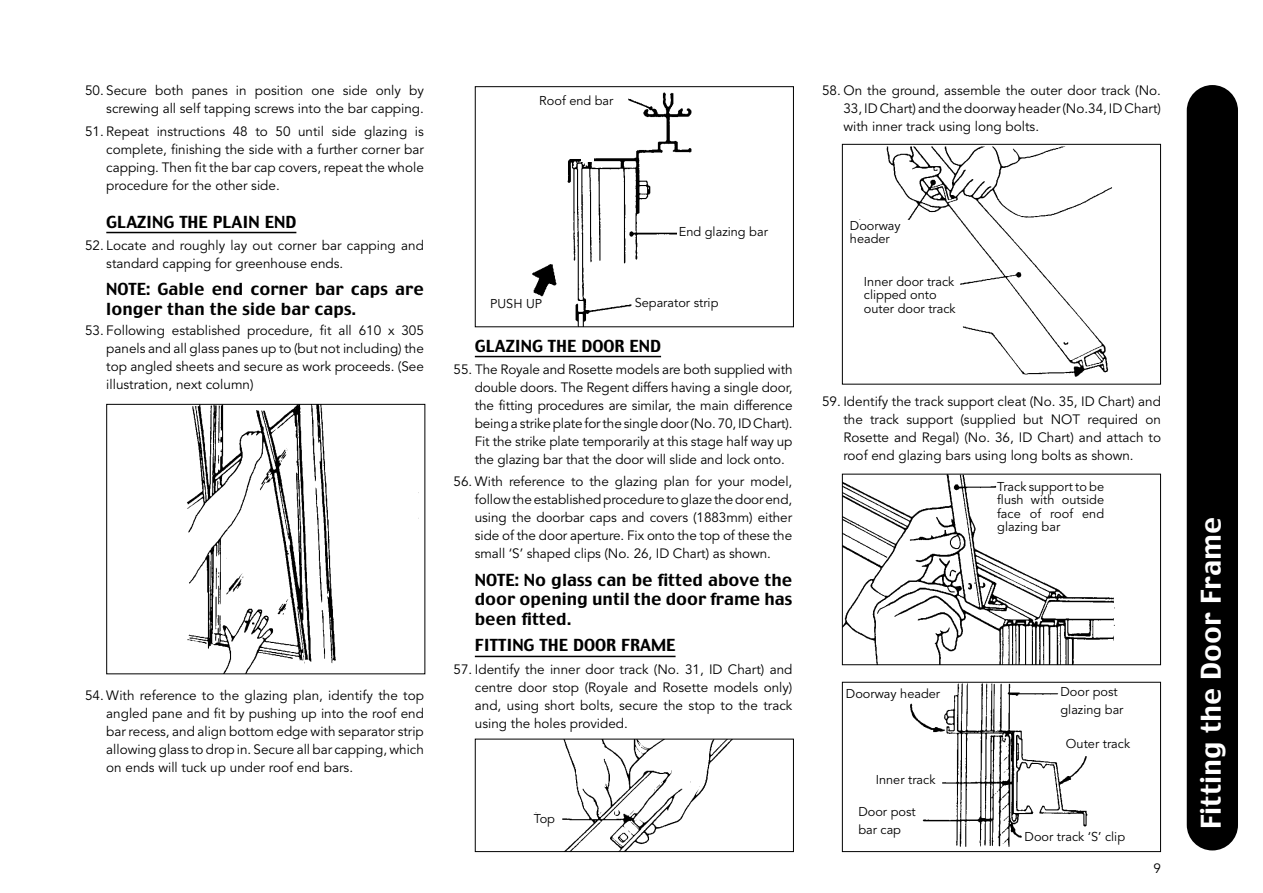
<style>
.page{position:relative;width:1263px;height:893px;background:#fff}
.page>*{position:absolute;margin:0;border:0;box-sizing:border-box;transform-origin:0 0}
.t1{font:27px "Charcoal";color:#fff}
.t2{font:16.5px/19.8px "Charcoal";color:#000}
.t3{font:13.5px/18px "Avenir";color:#000;text-align:justify}
.t4{font:12.75px/13.5px "Avenir";color:#000}
</style>
<div class="page">
<div style="left:1187px;top:85px;width:51px;height:765px;background:#000;border-radius:26px"></div>
<hr style="left:106px;top:232px;width:190px;height:1px;background:#000">
<hr style="left:475px;top:356px;width:186px;height:1px;background:#000">
<hr style="left:475px;top:656px;width:200px;height:1px;background:#000">
<img style="left:910px;top:684px;width:178px;height:163px">
<div style="left:842px;top:682px;width:319px;height:170px;border:1px solid #000"></div>
<img style="left:187px;top:406px;width:149px;height:266px">
<div style="left:106px;top:404px;width:319px;height:270px;border:1px solid #000"></div>
<img style="left:859px;top:146px;width:253px;height:231px">
<div style="left:842px;top:144px;width:319px;height:241px;border:1px solid #000"></div>
<img style="left:844px;top:476px;width:271px;height:187px">
<div style="left:842px;top:474px;width:319px;height:191px;border:1px solid #000"></div>
<img style="left:535px;top:741px;width:196px;height:109px">
<div style="left:475px;top:739px;width:319px;height:113px;border:1px solid #000"></div>
<img style="left:532px;top:92px;width:160px;height:233px">
<div style="left:475px;top:86px;width:319px;height:241px;border:1px solid #000"></div>
<div style="left:850px;top:220px;width:65px;height:31px;background:#fff"></div>
<div style="left:997px;top:481px;width:107px;height:63px;background:#fff"></div>
<div style="left:864px;top:276px;width:92px;height:65px;background:#fff"></div>
<div style="left:479px;top:92px;width:126px;height:47px;background:#fff"></div>
<div style="left:679px;top:227px;width:109px;height:17px;background:#fff"></div>
<div style="left:635px;top:298px;width:113px;height:17px;background:#fff"></div>
<div style="left:534px;top:813px;width:26px;height:15px;background:#fff"></div>
<div style="left:490px;top:298px;width:63px;height:21px;background:#fff"></div>
<div style="left:581px;top:132px;width:13px;height:30px;background:#fff"></div>
<div style="left:530px;top:95px;width:93px;height:17px;background:#fff"></div>
<p class="t3" style="left:85px;top:83px;width:340px;text-align:right">50. Secure both panes in position one side only by screwing all self tapping screws into the bar capping.</p>
<p class="t3" style="left:106px;top:123px;width:319px;text-indent:-21px">51. Repeat instructions 48 to 50 until side glazing is complete, finishing the side with a further corner bar capping. Then fit the bar cap covers, repeat the whole procedure for the other side.</p>
<p class="t2" style="left:106px;top:212px;width:192px">GLAZING THE PLAIN END</p>
<p class="t3" style="left:106px;top:237px;width:319px;text-indent:-21px">52. Locate and roughly lay out corner bar capping and standard capping for greenhouse ends.</p>
<p class="t2" style="left:106px;top:280px;width:319px">NOTE: Gable end corner bar caps are longer than the side bar caps.</p>
<p class="t3" style="left:106px;top:323px;width:319px;text-indent:-21px">53. Following established procedure, fit all 610 x 305 panels and all glass panes up to (but not including) the top angled sheets and secure as work proceeds. (See illustration, next column)</p>
<p class="t3" style="left:106px;top:687px;width:319px;text-indent:-21px">54. With reference to the glazing plan, identify the top angled pane and fit by pushing up into the roof end bar recess, and align bottom edge with separator strip allowing glass to drop in. Secure all bar capping, which on ends will tuck up under roof end bars.</p>
<p class="t4" style="left:539px;top:95px;width:76px">Roof end bar</p>
<p class="t4" style="left:490px;top:298px;width:53px">PUSH UP</p>
<p class="t4" style="left:679px;top:226px;width:91px">End glazing bar</p>
<p class="t4" style="left:635px;top:297px;width:85px">Separator strip</p>
<p class="t2" style="left:475px;top:336px;width:188px">GLAZING THE DOOR END</p>
<p class="t3" style="left:475px;top:361px;width:319px;text-indent:-21px">55. The Royale and Rosette models are both supplied with double doors. The Regent differs having a single door, the fitting procedures are similar, the main difference being a strike plate for the single door (No. 70, ID Chart).<br>Fit the strike plate temporarily at this stage half way up the glazing bar that the door will slide and lock onto.</p>
<p class="t3" style="left:475px;top:473px;width:319px;text-indent:-21px">56. With reference to the glazing plan for your model, follow the established procedure to glaze the door end, using the doorbar caps and covers (1883mm) either side of the door aperture. Fix onto the top of these the small ‘S’ shaped clips (No. 26, ID Chart) as shown.</p>
<p class="t2" style="left:475px;top:570px;width:319px;text-align:justify">NOTE: No glass can be fitted above the door opening until the door frame has been fitted.</p>
<p class="t2" style="left:475px;top:636px;width:202px">FITTING THE DOOR FRAME</p>
<p class="t3" style="left:475px;top:661px;width:319px;text-indent:-21px">57. Identify the inner door track (No. 31, ID Chart) and centre door stop (Royale and Rosette models only) and, using short bolts, secure the stop to the track using the holes provided.</p>
<p class="t4" style="left:534px;top:812px;width:23px">Top</p>
<p class="t3" style="left:843px;top:83px;width:319px;text-indent:-21px">58. On the ground, assemble the outer door track (No.<br>33, ID Chart) and the doorway header (No.34, ID Chart) with inner track using long bolts.</p>
<p class="t4" style="left:850px;top:220px;width:52px">Doorway header</p>
<p class="t4" style="left:864px;top:276px;width:93px">Inner door track clipped onto outer door track</p>
<p class="t3" style="left:843px;top:393px;width:319px;text-indent:-21px">59. Identify the track support cleat (No. 35, ID Chart) and the track support (supplied but NOT required on Rosette and Regal) (No. 36, ID Chart) and attach to roof end glazing bars using long bolts as shown.</p>
<p class="t4" style="left:997px;top:480px;width:108px;text-align:justify">Track support to be flush with outside face of roof end glazing bar</p>
<p class="t4" style="left:846px;top:688px;width:96px">Doorway header</p>
<p class="t4" style="left:876px;top:774px;width:61px">Inner track</p>
<p class="t4" style="left:858px;top:803px;width:59px;line-height:17.7px">Door post bar cap</p>
<p class="t4" style="left:1060px;top:684px;width:65px;line-height:17.7px">Door post glazing bar</p>
<p class="t4" style="left:1066px;top:738px;width:66px">Outer track</p>
<p class="t4" style="left:1024px;top:831px;width:102px">Door track ‘S’ clip</p>
<p class="t3" style="left:1153px;top:860px;width:9px">9</p>
<h1 class="t1" style="left:1196px;top:829px;width:314px;rotate:-90deg">Fitting the Door Frame</h1>
</div>
